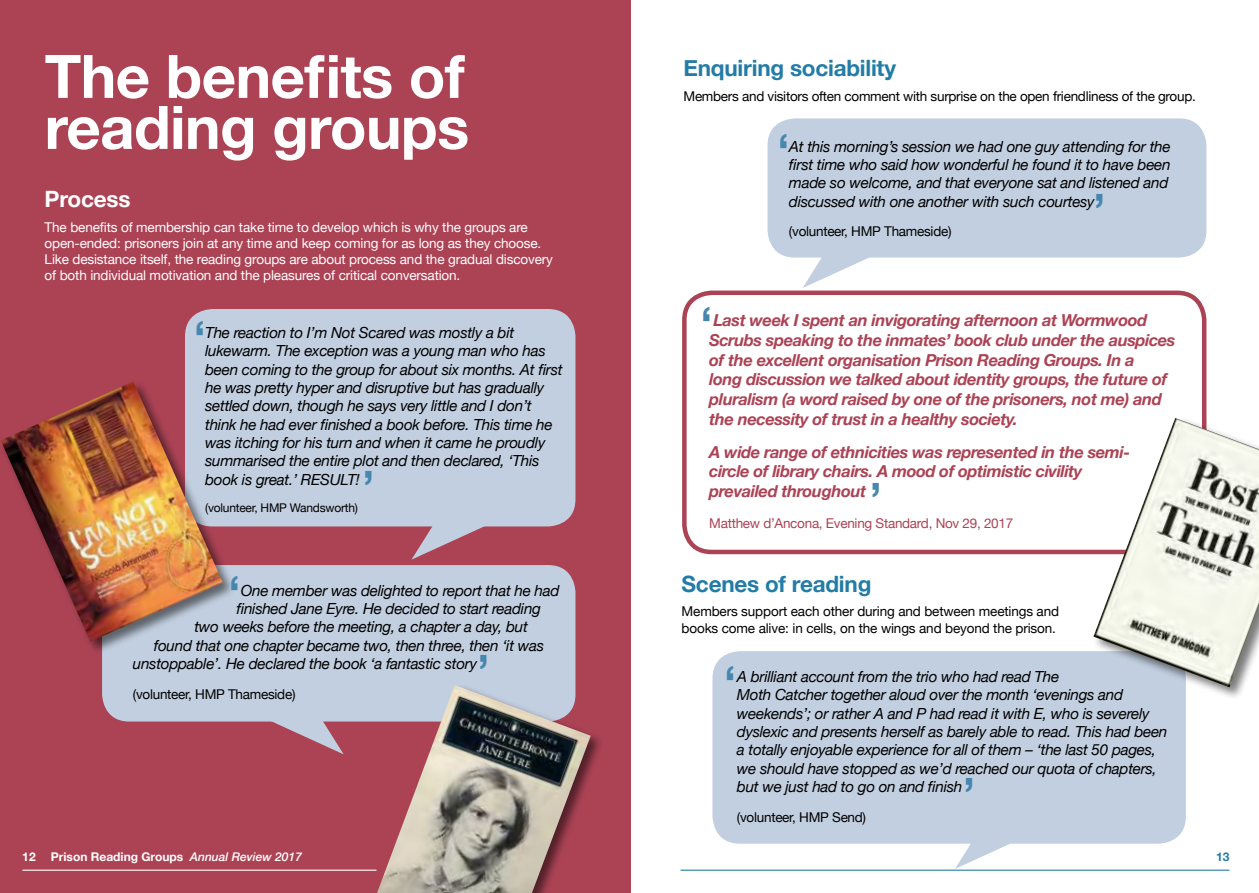
<style>
.page{position:relative;width:1259px;height:893px;background:#fff}
.page>*{position:absolute;margin:0;border:0;box-sizing:border-box;transform-origin:0 0}
.t1{font:700 60px/51px "Helvetica Neue";letter-spacing:-.01em;color:#fff}
.t2{font:700 43.2px "Helvetica Neue";color:#4587ae}
.t3{font:700 22.5px "Helvetica Neue";letter-spacing:-.01em;color:#227ca6}
.t4{font:700 22.5px "Helvetica Neue";letter-spacing:-.01em;color:#fff}
.t5{font:italic 700 16.5px/19.8px "Helvetica Neue";letter-spacing:-.025em;color:#ab4355}
.t6{font:italic 15.3px/18.3px "Helvetica Neue";letter-spacing:-.02em;color:#000}
.t7{font:13.5px/16.2px "Helvetica Neue";letter-spacing:-.01em;color:#fff}
.t8{font:13.5px/16.2px "Helvetica Neue";letter-spacing:-.02em;color:#000}
.t9{font:13.5px "Helvetica Neue";letter-spacing:-.02em;color:#ab4355}
.t10{font:700 12px "Helvetica Neue";color:#fff}
.t11{font:12px "Helvetica Neue";letter-spacing:-.02em;color:#000}
.t12{font:700 12px "Helvetica Neue";color:#227ca6}
.s1{font-weight:500;font-style:italic}
</style>
<div class="page">
<div style="left:0;top:0;width:630px;height:893px;background:#ab4355"></div>
<hr style="left:22px;top:870px;width:354px;height:1px;background:#fff">
<hr style="left:680px;top:870px;width:549px;height:1px;background:#227ca6">
<div style="left:185px;top:309px;width:390px;height:217px;background:#c2cfe0;border-radius:27px"></div>
<svg style="left:411px;top:526px;width:80px;height:34px"></svg>
<div style="left:102px;top:565px;width:473px;height:156px;background:#c2cfe0;border-radius:27px"></div>
<svg style="left:264px;top:721px;width:80px;height:33px"></svg>
<div style="left:682px;top:291px;width:524px;height:263px;border:4px solid #ab4355;border-radius:27px"></div>
<svg style="left:803px;top:258px;width:65px;height:30px"></svg>
<div style="left:767px;top:118px;width:439px;height:140px;background:#c2cfe0;border-radius:27px"></div>
<div style="left:0;top:380px;width:236px;height:275px;background:#000;opacity:.52"></div>
<img style="left:1px;top:381px;width:222px;height:261px">
<div style="left:375px;top:683px;width:229px;height:210px;background:#000;opacity:.52"></div>
<img style="left:377px;top:685px;width:214px;height:208px">
<div style="left:712px;top:651px;width:474px;height:193px;background:#c2cfe0;border-radius:27px"></div>
<svg style="left:955px;top:843px;width:80px;height:26px"></svg>
<div style="left:1092px;top:417px;width:167px;height:284px;background:#000;opacity:.52"></div>
<img style="left:1093px;top:418px;width:166px;height:269px">
<h1 class="t1" style="left:45px;top:53px;width:426px">The benefits of reading groups</h1>
<h3 class="t4" style="left:45px;top:181px;width:87px">Process</h3>
<p class="t7" style="left:45px;top:220px;width:510px">The benefits of membership can take time to develop which is why the groups are open-ended: prisoners join at any time and keep coming for as long as they choose.<br>Like desistance itself, the reading groups are about process and the gradual discovery of both individual motivation and the pleasures of critical conversation.</p>
<h2 class="t2" style="left:194px;top:303px;width:14px">‘</h2>
<p class="t6" style="left:205px;top:324px;width:359px">The reaction to I’m Not Scared was mostly a bit lukewarm. The exception was a young man who has been coming to the group for about six months. At first he was pretty hyper and disruptive but has gradually settled down, though he says very little and I don’t think he had ever finished a book before. This time he was itching for his turn and when it came he proudly summarised the entire plot and then declared, ‘This book is great.’ RESULT!</p>
<p class="t11" style="left:205px;top:499px;width:154px">(volunteer, HMP Wandsworth)</p>
<h2 class="t2" style="left:362px;top:453px;width:14px">’</h2>
<h2 class="t2" style="left:228px;top:558px;width:14px">‘</h2>
<p class="t6" style="left:241px;top:582px;width:320px">One member was delighted to report that he had</p>
<p class="t6" style="left:236px;top:600px;width:306px">finished Jane Eyre. He decided to start reading</p>
<p class="t6" style="left:194px;top:619px;width:335px">two weeks before the meeting, a chapter a day, but</p>
<p class="t6" style="left:154px;top:637px;width:392px">found that one chapter became two, then three, then ‘it was</p>
<p class="t6" style="left:133px;top:655px;width:346px">unstoppable’. He declared the book ‘a fantastic story</p>
<p class="t8" style="left:133px;top:687px;width:164px">(volunteer, HMP Thameside)</p>
<h2 class="t2" style="left:477px;top:637px;width:14px">’</h2>
<h3 class="t3" style="left:683px;top:50px;width:214px">Enquiring sociability</h3>
<p class="t8" style="left:683px;top:89px;width:514px">Members and visitors often comment with surprise on the open friendliness of the group.</p>
<h2 class="t2" style="left:777px;top:115px;width:14px">‘</h2>
<p class="t6" style="left:789px;top:138px;width:383px">At this morning’s session we had one guy attending for the first time who said how wonderful he found it to have been made so welcome, and that everyone sat and listened and discussed with one another with such courtesy</p>
<p class="t8" style="left:789px;top:224px;width:164px">(volunteer, HMP Thameside)</p>
<h2 class="t2" style="left:896px;top:175px;width:14px">’</h2>
<h2 class="t2" style="left:1093px;top:176px;width:14px">’</h2>
<h2 class="t2" style="left:700px;top:289px;width:14px">‘</h2>
<p class="t5" style="left:709px;top:311px;width:468px">Last week I spent an invigorating afternoon at Wormwood Scrubs speaking to the inmates’ book club under the auspices of the excellent organisation Prison Reading Groups. In a<br>long discussion we talked about identity groups, the future of pluralism (a word raised by one of the prisoners, not me) and the necessity of trust in a healthy society.</p>
<p class="t5" style="left:709px;top:442px;width:422px">A wide range of ethnicities was represented in the semi&shy;circle of library chairs. A mood of optimistic civility prevailed throughout</p>
<p class="t9" style="left:709px;top:514px;width:305px">Matthew d’Ancona, Evening Standard, Nov 29, 2017</p>
<h2 class="t2" style="left:870px;top:465px;width:14px">’</h2>
<h3 class="t3" style="left:681px;top:566px;width:191px">Scenes of reading</h3>
<p class="t8" style="left:681px;top:604px;width:379px">Members support each other during and between meetings and books come alive: in cells, on the wings and beyond the prison.</p>
<p class="t6" style="left:737px;top:668px;width:432px">A brilliant account from the trio who had read The<br>Moth Catcher together aloud over the month ‘evenings and weekends’; or rather A and P had read it with E, who is severely dyslexic and presents herself as barely able to read. This had been a totally enjoyable experience for all of them – ‘the last 50 pages, we should have stopped as we’d reached our quota of chapters, but we just had to go on and finish</p>
<p class="t8" style="left:737px;top:810px;width:131px">(volunteer, HMP Send)</p>
<h2 class="t2" style="left:724px;top:647px;width:14px">‘</h2>
<h2 class="t2" style="left:963px;top:760px;width:14px">’</h2>
<p class="t10" style="left:22px;top:847px;width:15px">12</p>
<p class="t10" style="left:51px;top:847px;width:252px">Prison Reading Groups <span class="s1">Annual Review 2017</span></p>
<p class="t12" style="left:1216px;top:847px;width:15px">13</p>
</div>
